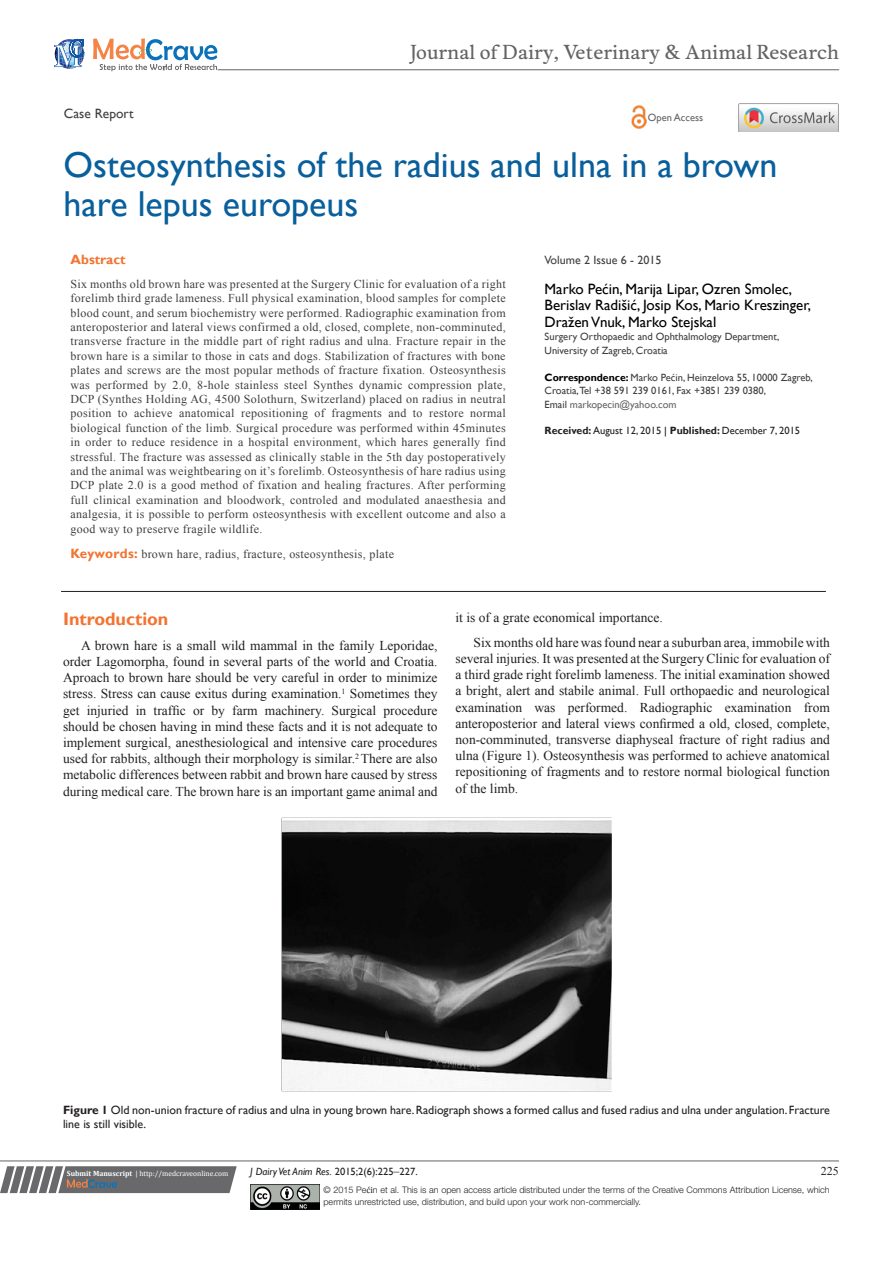
<style>
.page{position:relative;width:893px;height:1263px;background:#fff}
.page>*{position:absolute;margin:0;border:0;box-sizing:border-box;transform-origin:0 0}
.t1{font:36px/39px "Gill Sans";color:#085f9c}
.t2{font:18.6px "Musee";color:#636366}
.t3{font:700 18px "Gill Sans";color:#f37331}
.t4{font:15px/16.2px "Gill Sans";color:#000}
.t5{font:13.5px/16.2px "Times New Roman";color:#231f20;text-align:justify}
.t6{font:13.5px "Gill Sans";color:#3e3e3f}
.t7{font:700 13.5px "Gill Sans";color:#f37331}
.t8{font:12px/14.4px "Times New Roman";letter-spacing:.025em;color:#3e3e3f;text-align:justify}
.t9{font:12px/14.4px "Gill Sans";color:#231f20}
.t10{font:12px "Gill Sans";color:#3e3e3f}
.t11{font:12px "Times New Roman";color:#231f20}
.t12{font:10.5px/13.5px "Gill Sans";color:#3e3e3f}
.t13{font:10.5px "Gill Sans";color:#231f20}
.t14{font:italic 10.5px "Gill Sans";color:#231f20}
.t15{font:10.5px "Gill Sans";color:#636366}
.t16{font:300 9px/12px "Helvetica Neue LT Std";color:#231f20}
.t17{font:7.5px "Cambria";color:#fff}
.s1{font-weight:700;color:#000}
.s2{color:#3e3e3f}
.s3{font-weight:700}
.s4{color:#000}
.s5{font-family:"Gill Sans";font-weight:700;font-size:13.5px;color:#f37331}
.s6{font-style:normal}
.s7{font-family:"Times New Roman";font-style:normal;font-size:12px}
.s8{font-family:"Cambria Math";font-weight:400}
</style>
<div class="page">
<svg style="left:0;top:1166px;width:237px;height:27px;background:#78787a"></svg>
<hr style="left:0;top:1161px;width:839px;height:1px;background:#626465">
<hr style="left:61px;top:591px;width:765px;height:1px;background:#231f20">
<img style="left:250px;top:1185px;width:69px;height:24px">
<svg style="left:54px;top:39px;width:30px;height:30px"></svg>
<svg style="left:93px;top:38px;width:124px;height:33px"></svg>
<hr style="left:218px;top:70px;width:621px;height:1px;background:#626465">
<img style="left:631px;top:105px;width:16px;height:24px">
<img style="left:739px;top:104px;width:99px;height:28px">
<img style="left:282px;top:820px;width:330px;height:271px">
<p class="t2" style="left:410px;top:41px;width:431px">Journal of Dairy, Veterinary &amp; Animal Research</p>
<p class="t6" style="left:64px;top:105px;width:71px">Case Report</p>
<p class="t15" style="left:648px;top:112px;width:57px">Open Access</p>
<p class="t1" style="left:64px;top:146px;width:715px">Osteosynthesis of the radius and ulna in a brown hare lepus europeus</p>
<p class="t10" style="left:545px;top:253px;width:118px">Volume 2 Issue 6 - 2015</p>
<p class="t4" style="left:545px;top:281px;width:268px">Marko Pećin, Marija Lipar, Ozren Smolec,<br>Berislav Radišić, Josip Kos, Mario Kreszinger,<br>Dražen Vnuk, Marko Stejskal</p>
<p class="t12" style="left:545px;top:330px;width:236px">Surgery Orthopaedic and Ophthalmology Department,<br>University of Zagreb, Croatia</p>
<p class="t12" style="left:545px;top:371px;width:270px"><span class="s1">Correspondence:</span> Marko Pećin, Heinzelova 55, 10000 Zagreb,<br>Croatia,Tel +38 591 239 0161, Fax +3851 239 0380,</p>
<p class="t15" style="left:545px;top:398px;width:134px"><span class="s2">Email</span> markopecin@yahoo.com</p>
<p class="t13" style="left:545px;top:424px;width:257px"><span class="s3">Received:</span> August 12, 2015 <span class="s4">|</span> <span class="s3">Published:</span> December 7, 2015</p>
<p class="t7" style="left:71px;top:252px;width:57px">Abstract</p>
<p class="t8" style="left:71px;top:276px;width:437px">Six months old brown hare was presented at the Surgery Clinic for evaluation of a right forelimb third grade lameness. Full physical examination, blood samples for complete blood count, and serum biochemistry were performed. Radiographic examination from anteroposterior and lateral views confirmed a old, closed, complete, non-comminuted, transverse fracture in the middle part of right radius and ulna. Fracture repair in the brown hare is a similar to those in cats and dogs. Stabilization of fractures with bone plates and screws are the most popular methods of fracture fixation. Osteosynthesis was performed by 2.0, 8-hole stainless steel Synthes dynamic compression plate, DCP (Synthes Holding AG, 4500 Solothurn, Switzerland) placed on radius in neutral position to achieve anatomical repositioning of fragments and to restore normal biological function of the limb. Surgical procedure was performed within 45minutes in order to reduce residence in a hospital environment, which hares generally find stressful. The fracture was assessed as clinically stable in the 5th day postoperatively and the animal was weightbearing on it’s forelimb. Osteosynthesis of hare radius using DCP plate 2.0 is a good method of fixation and healing fractures. After performing full clinical examination and bloodwork, controled and modulated anaesthesia and analgesia, it is possible to perform osteosynthesis with excellent outcome and also a good way to preserve fragile wildlife.</p>
<p class="t8" style="left:71px;top:546px;width:325px"><span class="s5">Keywords:</span> brown hare, radius, fracture, osteosynthesis, plate</p>
<p class="t3" style="left:63px;top:608px;width:107px">Introduction</p>
<p class="t5" style="left:63px;top:637px;width:376px;text-indent:18px">A brown hare is a small wild mammal in the family Leporidae, order Lagomorpha, found in several parts of the world and Croatia.<br>Aproach to brown hare should be very careful in order to minimize stress. Stress can cause exitus during examination.<sup>1</sup> Sometimes they get injuried in traffic or by farm machinery. Surgical procedure should be chosen having in mind these facts and it is not adequate to implement surgical, anesthesiological and intensive care procedures used for rabbits, although their morphology is similar.<sup>2</sup> There are also metabolic differences between rabbit and brown hare caused by stress during medical care. The brown hare is an important game animal and</p>
<p class="t5" style="left:455px;top:609px;width:209px">it is of a grate economical importance.</p>
<p class="t5" style="left:455px;top:634px;width:376px;text-indent:18px">Six months old hare was found near a suburban area, immobile with several injuries. It was presented at the Surgery Clinic for evaluation of a third grade right forelimb lameness. The initial examination showed a bright, alert and stabile animal. Full orthopaedic and neurological examination was performed. Radiographic examination from anteroposterior and lateral views confirmed a old, closed, complete, non-comminuted, transverse diaphyseal fracture of right radius and ulna (Figure 1). Osteosynthesis was performed to achieve anatomical repositioning of fragments and to restore normal biological function of the limb.</p>
<p class="t9" style="left:63px;top:1103px;width:768px"><span class="s3">Figure 1</span> Old non-union fracture of radius and ulna in young brown hare. Radiograph shows a formed callus and fused radius and ulna under angulation. Fracture line is still visible.</p>
<p class="t17" style="left:67px;top:1169px;width:163px"><span class="s3">Submit Manuscript</span> | http://medcraveonline.com</p>
<p class="t14" style="left:250px;top:1165px;width:169px">J Dairy Vet Anim Res. <span class="s6">2015;2(6):225</span><span class="s7">‒</span><span class="s6">227.</span></p>
<p class="t11" style="left:821px;top:1163px;width:19px">225</p>
<p class="t16" style="left:323px;top:1184px;width:508px">© 2015 Pe<span class="s8">ći</span>n et al. This is an open access article distributed under the terms of the Creative Commons Attribution License, which permits unrestricted use, distribution, and build upon your work non-commercially.</p>
</div>
